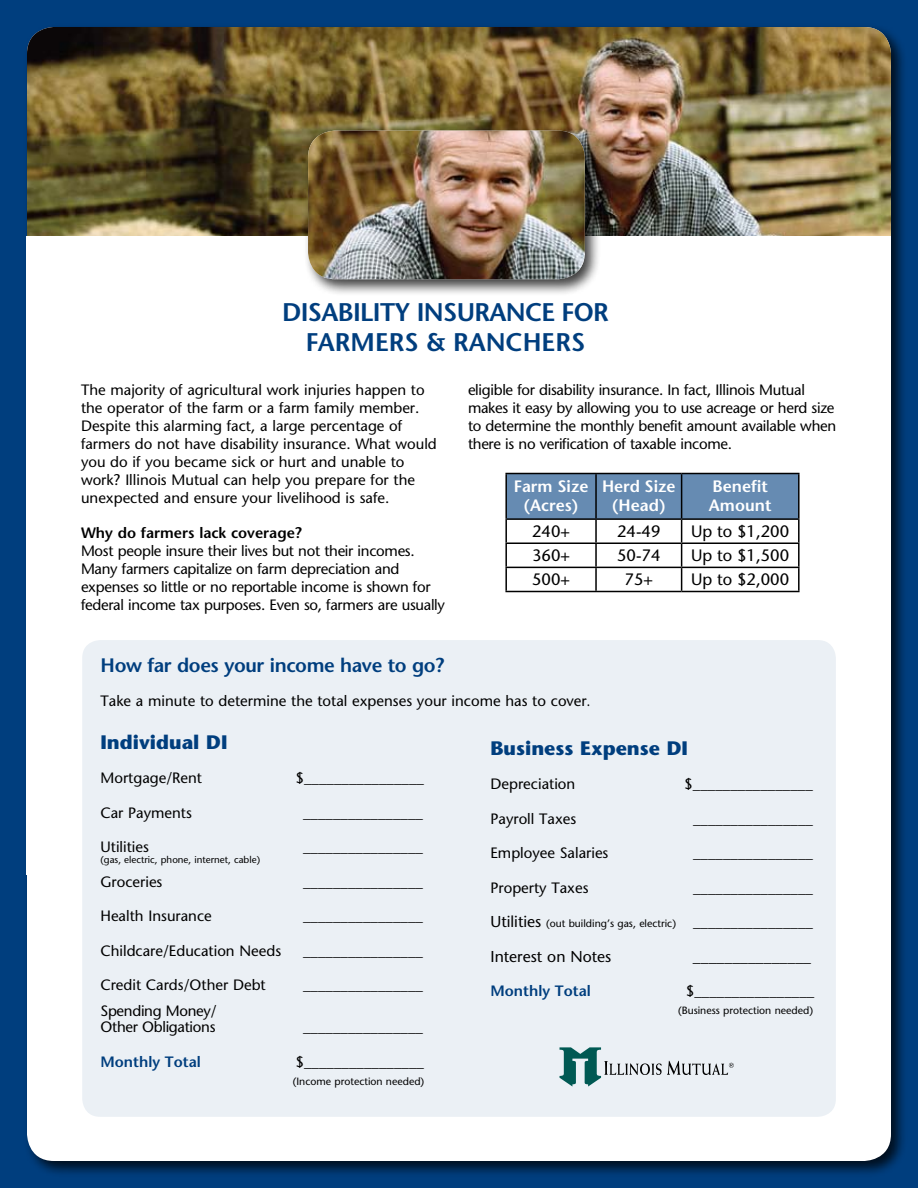
<style>
.page{position:relative;width:918px;height:1188px;background:#003e7e}
.page>*{position:absolute;margin:0;border:0;box-sizing:border-box;transform-origin:0 0}
.t1{font:600 25.5px/30.6px "Stone Sans Std";letter-spacing:-.015em;color:#003e7e;text-align:center}
.t2{font:700 19.5px "Stone Sans Std";color:#003e7e}
.t3{font:600 19.5px "Stone Sans Std";letter-spacing:-.02em;color:#003e7e}
.t4{font:500 16.5px "Stone Sans Std";color:#000}
.t5{font:600 16.5px/19.8px "Stone Sans Std";color:#fff;text-align:center}
.t6{font:500 15.75px "Stone Sans Std";color:#000}
.t7{font:500 15px/18px "Stone Sans Std";color:#000}
.t8{font:500 15px/18px "Stone Sans Std";letter-spacing:-.02em;color:#000}
.t9{font:600 15px "Stone Sans Std";color:#000}
.t10{font:600 15px "Stone Sans Std";color:#003e7e}
.t11{font:500 10.5px "Stone Sans Std";color:#000}
.t12{font:500 9.75px "Stone Sans Std";color:#000}
.s1{font-size:15.75px}
.s2{font-size:15px}
</style>
<div class="page">
<div style="left:23px;top:23px;width:890px;height:1160px;background:#000;opacity:.75"></div>
<div style="left:27px;top:27px;width:864px;height:1134px;background:#fff;border-radius:27px"></div>
<img style="left:27px;top:27px;width:864px;height:209px">
<div style="left:82px;top:640px;width:754px;height:477px;background:#ebf0f5;border-radius:18px"></div>
<hr style="left:505px;top:473px;width:91px;height:1px;background:#000">
<hr style="left:505px;top:474px;width:2px;height:44px;background:#000">
<hr style="left:596px;top:473px;width:86px;height:1px;background:#000">
<hr style="left:682px;top:473px;width:118px;height:1px;background:#000">
<hr style="left:798px;top:474px;width:2px;height:44px;background:#000">
<hr style="left:505px;top:518px;width:91px;height:2px;background:#000">
<hr style="left:505px;top:520px;width:2px;height:22px;background:#000">
<hr style="left:682px;top:518px;width:118px;height:2px;background:#000">
<hr style="left:798px;top:520px;width:2px;height:22px;background:#000">
<hr style="left:505px;top:542px;width:91px;height:2px;background:#000">
<hr style="left:505px;top:544px;width:2px;height:23px;background:#000">
<hr style="left:682px;top:542px;width:118px;height:2px;background:#000">
<hr style="left:798px;top:544px;width:2px;height:23px;background:#000">
<hr style="left:505px;top:567px;width:91px;height:1px;background:#000">
<hr style="left:505px;top:568px;width:2px;height:23px;background:#000">
<hr style="left:682px;top:567px;width:118px;height:1px;background:#000">
<svg style="left:506px;top:474px;width:293px;height:117px"></svg>
<hr style="left:798px;top:568px;width:2px;height:23px;background:#000">
<hr style="left:505px;top:591px;width:91px;height:1px;background:#000">
<hr style="left:596px;top:591px;width:86px;height:1px;background:#000">
<hr style="left:682px;top:591px;width:118px;height:1px;background:#000">
<div style="left:303px;top:126px;width:305px;height:177px;background:#000;opacity:.75"></div>
<img style="left:308px;top:131px;width:277px;height:148px">
<svg style="left:560px;top:1047px;width:174px;height:40px"></svg>
<h1 class="t1" style="left:282px;top:296px;width:328px">Disability I nsurance for<br>Farm ers &amp; Ranch ers</h1>
<p class="t7" style="left:81px;top:381px;width:357px">The majority of agricultural work injuries happen to the operator of the farm or a farm family member.<br>Despite this alarming fact, a large percentage of farmers do not have disability insurance. What would you do if you became sick or hurt and unable to work? Illinois Mutual can help you prepare for the unexpected and ensure your livelihood is safe.</p>
<p class="t9" style="left:81px;top:524px;width:222px">Why do farmers lack coverage?</p>
<p class="t8" style="left:81px;top:542px;width:365px">Most people insure their lives but not their incomes.<br>Many farmers capitalize on farm depreciation and expenses so little or no reportable income is shown for federal income tax purposes. Even so, farmers are usually</p>
<p class="t8" style="left:468px;top:381px;width:370px">eligible for disability insurance. In fact, Illinois Mutual makes it easy by allowing you to use acreage or herd size to determine the monthly benefit amount available when there is no verification of taxable income.</p>
<p class="t5" style="left:514px;top:476px;width:76px">Farm Size (Acres)</p>
<p class="t5" style="left:602px;top:476px;width:75px">Herd Size (Head)</p>
<p class="t5" style="left:709px;top:476px;width:64px;text-align:left">Benefit<br>Amount</p>
<p class="t4" style="left:532px;top:522px;width:39px">240+</p>
<p class="t4" style="left:617px;top:522px;width:45px">24-49</p>
<p class="t4" style="left:691px;top:522px;width:99px">Up to $1,200</p>
<p class="t4" style="left:532px;top:546px;width:39px">360+</p>
<p class="t4" style="left:617px;top:546px;width:45px">50-74</p>
<p class="t4" style="left:691px;top:546px;width:99px">Up to $1,500</p>
<p class="t4" style="left:532px;top:570px;width:39px">500+</p>
<p class="t4" style="left:625px;top:570px;width:30px">75+</p>
<p class="t4" style="left:691px;top:570px;width:99px">Up to $2,000</p>
<h2 class="t3" style="left:101px;top:653px;width:345px">How far does your income have to go?</h2>
<p class="t7" style="left:101px;top:692px;width:491px">Take a minute to determine the total expenses your income has to cover.</p>
<h2 class="t2" style="left:100px;top:730px;width:129px">Individual DI</h2>
<p class="t7" style="left:100px;top:769px;width:103px">Mortgage/Rent</p>
<p class="t7" style="left:296px;top:769px;width:130px">$________________</p>
<p class="t7" style="left:100px;top:804px;width:93px">Car Payments</p>
<p class="t7" style="left:303px;top:804px;width:121px">________________</p>
<p class="t7" style="left:100px;top:838px;width:50px">Utilities</p>
<p class="t7" style="left:303px;top:838px;width:121px">________________</p>
<p class="t12" style="left:100px;top:854px;width:161px">(gas, electric, phone, internet, cable)</p>
<p class="t7" style="left:100px;top:873px;width:63px">Groceries</p>
<p class="t7" style="left:303px;top:873px;width:121px">________________</p>
<p class="t7" style="left:100px;top:907px;width:113px">Health Insurance</p>
<p class="t7" style="left:303px;top:907px;width:121px">________________</p>
<p class="t7" style="left:100px;top:942px;width:182px">Childcare/Education Needs</p>
<p class="t7" style="left:303px;top:942px;width:121px">________________</p>
<p class="t7" style="left:100px;top:976px;width:167px">Credit Cards/Other Debt</p>
<p class="t7" style="left:303px;top:976px;width:121px">________________</p>
<p class="t8" style="left:100px;top:1002px;width:118px;line-height:16.5px">Spending Money/<br>Other Obligations</p>
<p class="t7" style="left:303px;top:1018px;width:121px">________________</p>
<p class="t10" style="left:100px;top:1053px;width:102px">Monthly Total</p>
<p class="t7" style="left:296px;top:1053px;width:130px">$________________</p>
<p class="t11" style="left:293px;top:1075px;width:133px">(Income protection needed)</p>
<h2 class="t2" style="left:490px;top:736px;width:199px">Business Expense DI</h2>
<p class="t7" style="left:490px;top:775px;width:86px">Depreciation</p>
<p class="t7" style="left:684px;top:775px;width:130px">$________________</p>
<p class="t7" style="left:490px;top:810px;width:87px">Payroll Taxes</p>
<p class="t7" style="left:693px;top:810px;width:121px">________________</p>
<p class="t7" style="left:490px;top:844px;width:119px">Employee Salaries</p>
<p class="t7" style="left:693px;top:844px;width:121px">________________</p>
<p class="t7" style="left:490px;top:879px;width:100px">Property Taxes</p>
<p class="t7" style="left:693px;top:879px;width:121px">________________</p>
<p class="t11" style="left:490px;top:918px;width:324px"><span class="s1">Utilities</span> (out building’s gas, electric) <span class="s2">________________</span></p>
<p class="t6" style="left:490px;top:947px;width:122px">Interest on Notes</p>
<p class="t6" style="left:693px;top:947px;width:120px">_______________</p>
<p class="t10" style="left:490px;top:982px;width:102px">Monthly Total</p>
<p class="t7" style="left:686px;top:982px;width:130px">$________________</p>
<p class="t11" style="left:678px;top:1005px;width:137px">(Business protection needed)</p>
</div>
